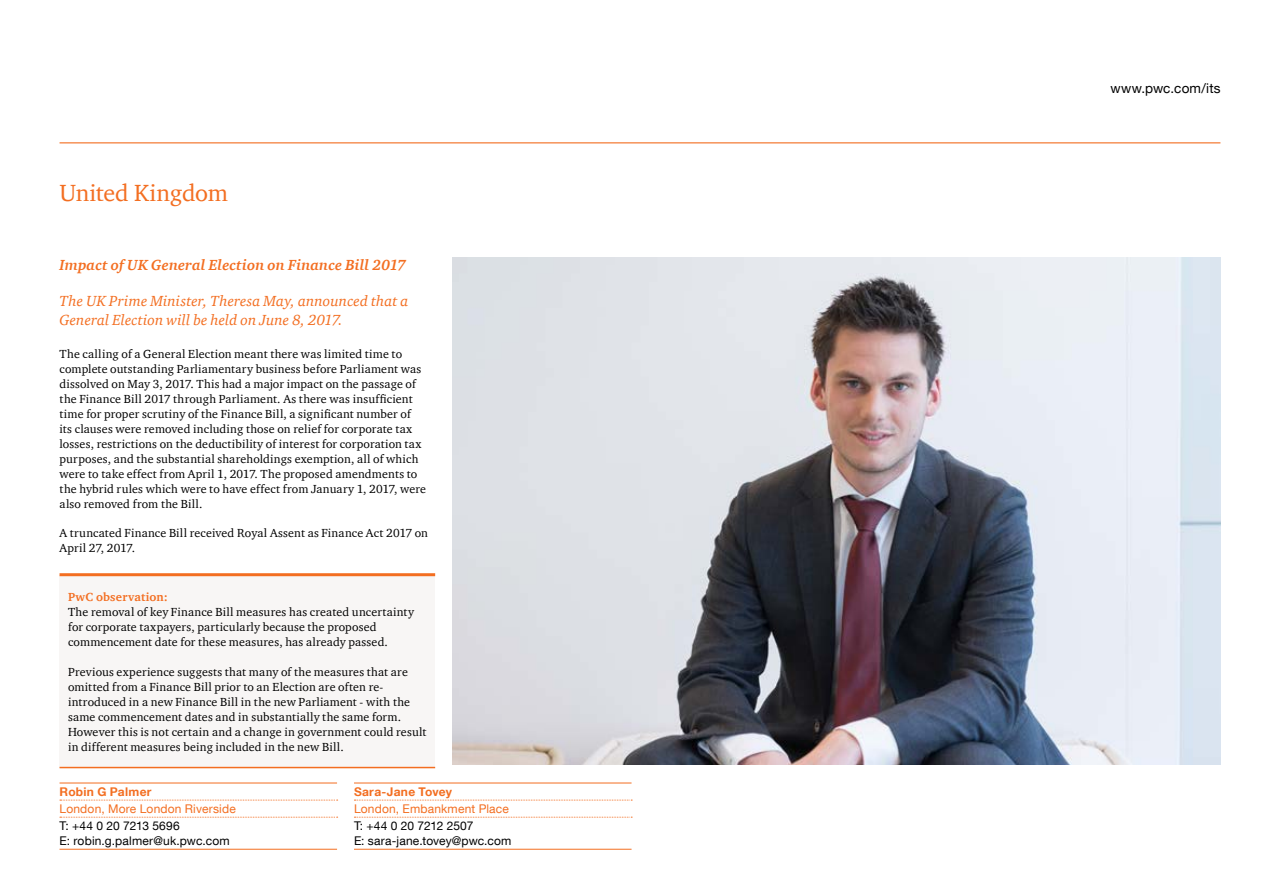
<style>
.page{position:relative;width:1263px;height:893px;background:#fff}
.page>*{position:absolute;margin:0;border:0;box-sizing:border-box;transform-origin:0 0}
.t1{font:24px "ITC Charter Com";letter-spacing:-.015em;color:#f36e21}
.t2{font:italic 15px/18px "ITC Charter Com";letter-spacing:.005em;color:#f36e21}
.t3{font:italic 700 15px "ITC Charter Com";letter-spacing:.01em;color:#f36e21}
.t4{font:13.5px "Helvetica Neue LT Com";letter-spacing:.01em;color:#000}
.t5{font:12px/15px "ITC Charter Com";letter-spacing:.015em;color:#000}
.t6{font:12px/15px "Helvetica Neue LT Com";letter-spacing:.015em;color:#000}
.t7{font:12px "Helvetica Neue LT Com";letter-spacing:.015em;color:#f36e21}
.t8{font:700 12px "Helvetica Neue LT Com";letter-spacing:.025em;color:#f36e21}
.t9{font:700 12px "ITC Charter Com";letter-spacing:.02em;color:#f36e21}
</style>
<div class="page">
<hr style="left:60px;top:142px;width:1160px;height:1px;background:#f36e21">
<div style="left:60px;top:575px;width:375px;height:192px;background:#f8f6f5"></div>
<hr style="left:60px;top:573px;width:375px;height:3px;background:#f36e21">
<hr style="left:60px;top:767px;width:375px;height:1px;background:#f36e21">
<hr style="left:60px;top:783px;width:277px;height:1px;background:#f36e21">
<svg style="left:60px;top:800px;width:278px;height:1px"></svg>
<svg style="left:60px;top:817px;width:278px;height:1px"></svg>
<hr style="left:60px;top:849px;width:277px;height:1px;background:#f36e21">
<hr style="left:354px;top:783px;width:277px;height:1px;background:#f36e21">
<svg style="left:354px;top:800px;width:278px;height:1px"></svg>
<svg style="left:354px;top:817px;width:278px;height:1px"></svg>
<hr style="left:354px;top:849px;width:277px;height:1px;background:#f36e21">
<img style="left:452px;top:258px;width:768px;height:506px">
<h1 class="t1" style="left:60px;top:178px;width:170px">United Kingdom</h1>
<p class="t3" style="left:60px;top:256px;width:348px">Impact of UK General Election on Finance Bill 2017</p>
<p class="t2" style="left:60px;top:292px;width:350px">The UK Prime Minister, Theresa May, announced that a<br>General Election will be held on June 8, 2017.</p>
<p class="t5" style="left:60px;top:346px;width:368px">The calling of a General Election meant there was limited time to complete outstanding Parliamentary business before Parliament was dissolved on May 3, 2017. This had a major impact on the passage of the Finance Bill 2017 through Parliament. As there was insufficient time for proper scrutiny of the Finance Bill, a significant number of its clauses were removed including those on relief for corporate tax losses, restrictions on the deductibility of interest for corporation tax purposes, and the substantial shareholdings exemption, all of which were to take effect from April 1, 2017. The proposed amendments to the hybrid rules which were to have effect from January 1, 2017, were also removed from the Bill.</p>
<p class="t5" style="left:60px;top:526px;width:370px">A truncated Finance Bill received Royal Assent as Finance Act 2017 on<br>April 27, 2017.</p>
<p class="t9" style="left:68px;top:589px;width:101px">PwC observation:</p>
<p class="t5" style="left:68px;top:604px;width:348px">The removal of key Finance Bill measures has created uncertainty for corporate taxpayers, particularly because the proposed commencement date for these measures, has already passed.</p>
<p class="t5" style="left:68px;top:664px;width:360px">Previous experience suggests that many of the measures that are omitted from a Finance Bill prior to an Election are often re&shy;introduced in a new Finance Bill in the new Parliament - with the same commencement dates and in substantially the same form.<br>However this is not certain and a change in government could result in different measures being included in the new Bill.</p>
<p class="t8" style="left:60px;top:784px;width:94px">Robin G Palmer</p>
<p class="t7" style="left:60px;top:801px;width:178px">London, More London Riverside</p>
<p class="t6" style="left:60px;top:818px;width:172px">T: +44 0 20 7213 5696<br>E: robin.g.palmer@uk.pwc.com</p>
<p class="t8" style="left:354px;top:784px;width:100px">Sara-Jane Tovey</p>
<p class="t7" style="left:354px;top:801px;width:156px">London, Embankment Place</p>
<p class="t6" style="left:354px;top:818px;width:159px">T: +44 0 20 7212 2507<br>E: sara-jane.tovey@pwc.com</p>
<p class="t4" style="left:1110px;top:80px;width:111px">www.pwc.com/its</p>
</div>
